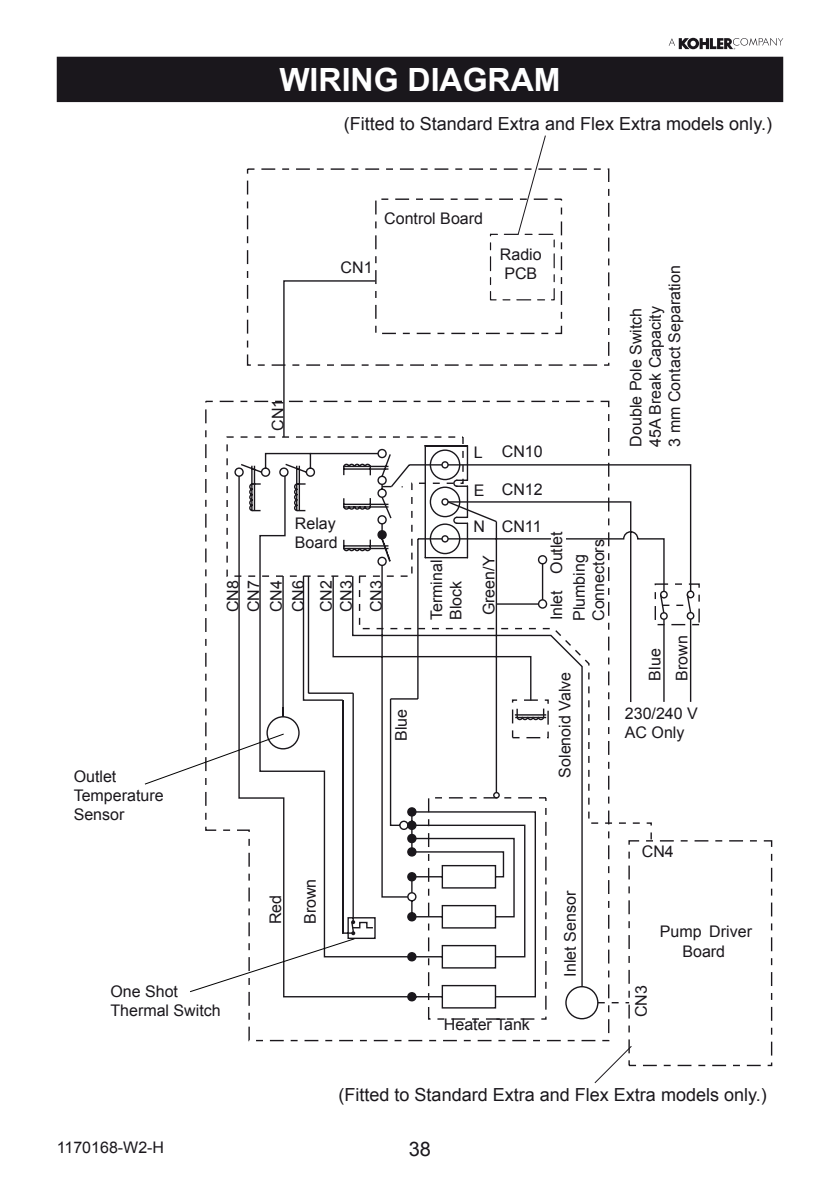
<style>
.page{position:relative;width:840px;height:1191px;background:#fff}
.page>*{position:absolute;margin:0;border:0;box-sizing:border-box;transform-origin:0 0}
.Heading_1{font:700 32px "Arial";color:#fff}
.t1{font:20px "Arial";color:#1a171c}
.t2{font:18px "Arial";color:#1a171c}
.Fault_Table{font:16px/19.2px "Arial";color:#1a171c;text-align:center}
</style>
<div class="page">
<svg style="left:668px;top:38px;width:114px;height:11px"></svg>
<div style="left:58px;top:58px;width:723px;height:43px;background:#1a171c"></div>
<div style="left:57px;top:57px;width:725px;height:45px;border:2px solid #1a171c"></div>
<svg style="left:283px;top:280px;width:91px;height:120px"></svg>
<svg style="left:374px;top:198px;width:397px;height:868px"></svg>
<div style="left:489px;top:234px;width:65px;height:66px;border:1px dashed #1a171c"></div>
<svg style="left:144px;top:435px;width:550px;height:563px"></svg>
<div style="left:473px;top:444px;width:13px;height:15px;background:#fff"></div>
<div style="left:473px;top:483px;width:13px;height:13px;background:#fff"></div>
<div style="left:550px;top:527px;width:15px;height:47px;background:#fff"></div>
<svg style="left:593px;top:1044px;width:39px;height:40px"></svg>
<svg style="left:516px;top:135px;width:30px;height:100px"></svg>
<p class="Heading_1" style="left:279px;top:59px;width:282px">WIRING DIAGRAM</p>
<p class="t2" style="left:343px;top:111px;width:429px">(Fitted to Standard Extra and Flex Extra models only.)</p>
<p class="Fault_Table" style="left:340px;top:258px;width:33px">CN1</p>
<p class="Fault_Table" style="left:384px;top:209px;width:100px">Control Board</p>
<p class="Fault_Table" style="left:499px;top:245px;width:43px;text-align:left">Radio<br>PCB</p>
<p class="Fault_Table" style="left:74px;top:766px;width:44px">Outlet</p>
<p class="Fault_Table" style="left:74px;top:786px;width:91px">Temperature</p>
<p class="Fault_Table" style="left:74px;top:805px;width:52px">Sensor</p>
<p class="Fault_Table" style="left:268px;top:431px;width:33px;rotate:-90deg">CN1</p>
<p class="Fault_Table" style="left:295px;top:514px;width:42px">Relay</p>
<p class="Fault_Table" style="left:295px;top:533px;width:44px">Board</p>
<p class="Fault_Table" style="left:223px;top:612px;width:33px;rotate:-90deg">CN8</p>
<p class="Fault_Table" style="left:244px;top:612px;width:33px;rotate:-90deg">CN7</p>
<p class="Fault_Table" style="left:266px;top:612px;width:33px;rotate:-90deg">CN4</p>
<p class="Fault_Table" style="left:288px;top:612px;width:33px;rotate:-90deg">CN6</p>
<p class="Fault_Table" style="left:316px;top:612px;width:33px;rotate:-90deg">CN2</p>
<p class="Fault_Table" style="left:336px;top:612px;width:33px;rotate:-90deg">CN3</p>
<p class="Fault_Table" style="left:366px;top:612px;width:33px;rotate:-90deg">CN3</p>
<p class="Fault_Table" style="left:391px;top:741px;width:34px;rotate:-90deg">Blue</p>
<p class="Fault_Table" style="left:427px;top:620px;width:62px;rotate:-90deg">Terminal</p>
<p class="Fault_Table" style="left:446px;top:620px;width:41px;rotate:-90deg">Block</p>
<p class="Fault_Table" style="left:473px;top:442px;width:10px">L</p>
<p class="Fault_Table" style="left:473px;top:480px;width:12px">E</p>
<p class="Fault_Table" style="left:473px;top:517px;width:13px">N</p>
<p class="Fault_Table" style="left:501px;top:442px;width:42px">CN10</p>
<p class="Fault_Table" style="left:501px;top:480px;width:42px">CN12</p>
<p class="Fault_Table" style="left:501px;top:516px;width:41px">CN11</p>
<p class="Fault_Table" style="left:479px;top:615px;width:61px;rotate:-90deg">Green/Y</p>
<p class="Fault_Table" style="left:547px;top:574px;width:44px;rotate:-90deg">Outlet</p>
<p class="Fault_Table" style="left:547px;top:620px;width:32px;rotate:-90deg">Inlet</p>
<p class="Fault_Table" style="left:588px;top:621px;width:83px;rotate:-90deg">Connectors</p>
<p class="Fault_Table" style="left:569px;top:621px;width:68px;rotate:-90deg">Plumbing</p>
<p class="Fault_Table" style="left:555px;top:777px;width:107px;rotate:-90deg">Solenoid Valve</p>
<p class="Fault_Table" style="left:110px;top:981px;width:69px">One Shot</p>
<p class="Fault_Table" style="left:110px;top:1000px;width:112px">Thermal Switch</p>
<p class="Fault_Table" style="left:266px;top:924px;width:31px;rotate:-90deg">Red</p>
<p class="Fault_Table" style="left:300px;top:924px;width:47px;rotate:-90deg">Brown</p>
<p class="Fault_Table" style="left:443px;top:1015px;width:87px">Heater Tank</p>
<p class="Fault_Table" style="left:560px;top:976px;width:87px;rotate:-90deg">Inlet Sensor</p>
<p class="Fault_Table" style="left:664px;top:446px;width:183px;rotate:-90deg">3 mm Contact Separation</p>
<p class="Fault_Table" style="left:626px;top:446px;width:140px;rotate:-90deg">Double Pole Switch</p>
<p class="Fault_Table" style="left:645px;top:446px;width:142px;rotate:-90deg">45A Break Capacity</p>
<p class="Fault_Table" style="left:645px;top:680px;width:34px;rotate:-90deg">Blue</p>
<p class="Fault_Table" style="left:672px;top:680px;width:47px;rotate:-90deg">Brown</p>
<p class="Fault_Table" style="left:624px;top:703px;width:74px">230/240 V</p>
<p class="Fault_Table" style="left:624px;top:723px;width:61px">AC Only</p>
<p class="Fault_Table" style="left:641px;top:842px;width:33px">CN4</p>
<p class="Fault_Table" style="left:631px;top:1017px;width:33px;rotate:-90deg">CN3</p>
<p class="Fault_Table" style="left:659px;top:922px;width:94px">Pump Driver<br>Board</p>
<p class="t2" style="left:338px;top:1082px;width:429px">(Fitted to Standard Extra and Flex Extra models only.)</p>
<p class="Fault_Table" style="left:57px;top:1138px;width:109px">1170168-W2-H</p>
<p class="t1" style="left:408px;top:1135px;width:24px">38</p>
</div>
